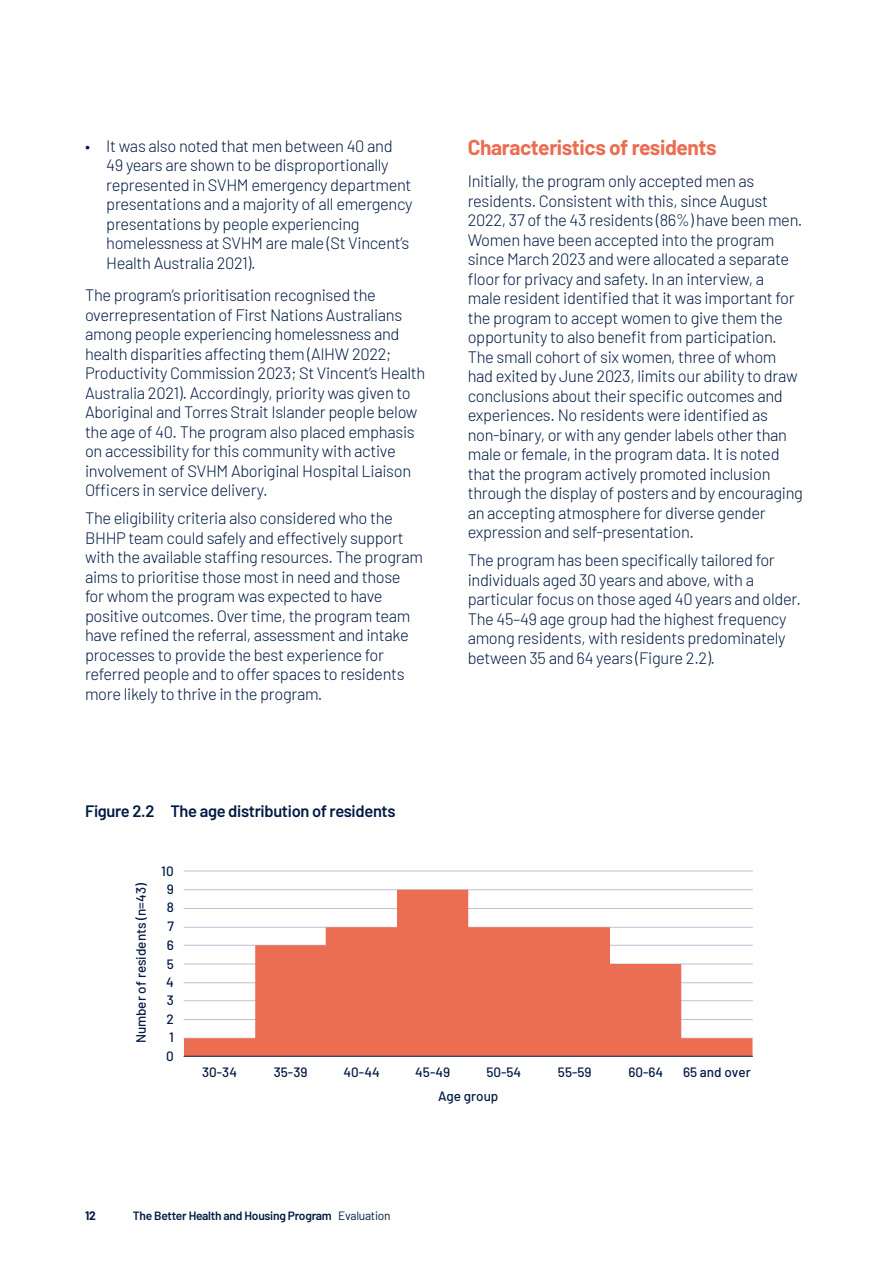
<style>
.page{position:relative;width:893px;height:1263px;background:#fff}
.page>*{position:absolute;margin:0;border:0;box-sizing:border-box;transform-origin:0 0}
.Heading_3{font:700 21px "Barlow";letter-spacing:-.02em;color:#eb6d52}
.Body_text_RPC{font:300 16.5px/19.5px "Barlow";letter-spacing:-.02em;color:#001a43}
.Figure_Head{font:600 16.5px "Barlow";letter-spacing:-.02em;color:#001a43}
.t1{font:500 13.5px "Barlow";color:#001a43}
.t2{font:600 12px "Barlow";letter-spacing:-.02em;color:#001a43}
.t3{font:700 12px "Barlow";color:#001a43}
.s1{font-weight:400}
</style>
<div class="page">
<hr style="left:184px;top:889px;width:568px;height:1px;background:#bcc1d3">
<hr style="left:184px;top:871px;width:568px;height:1px;background:#bcc1d3">
<svg style="left:184px;top:890px;width:568px;height:166px;fill:#eb6d52"></svg>
<hr style="left:184px;top:1056px;width:568px;height:1px;background:#001a43">
<p class="Body_text_RPC" style="left:106px;top:135px;width:308px;text-indent:-21px">• It was also noted that men between 40 and 49 years are shown to be disproportionally represented in SVHM emergency department presentations and a majority of all emergency presentations by people experiencing homelessness at SVHM are male (St Vincent’s Health Australia 2021).</p>
<p class="Body_text_RPC" style="left:85px;top:284px;width:342px">The program’s prioritisation recognised the overrepresentation of First Nations Australians among people experiencing homelessness and health disparities affecting them (AIHW 2022; Productivity Commission 2023; St Vincent’s Health Australia 2021). Accordingly, priority was given to Aboriginal and Torres Strait Islander people below the age of 40. The program also placed emphasis on accessibility for this community with active involvement of SVHM Aboriginal Hospital Liaison Officers in service delivery.</p>
<p class="Body_text_RPC" style="left:85px;top:507px;width:339px">The eligibility criteria also considered who the BHHP team could safely and effectively support with the available staffing resources. The program aims to prioritise those most in need and those for whom the program was expected to have positive outcomes. Over time, the program team have refined the referral, assessment and intake processes to provide the best experience for referred people and to offer spaces to residents more likely to thrive in the program.</p>
<p class="Figure_Head" style="left:85px;top:799px;width:312px">Figure 2.2 The age distribution of residents</p>
<p class="t1" style="left:131px;top:1043px;width:162px;rotate:-90deg">Number of residents (n=43)</p>
<p class="t1" style="left:161px;top:861px;width:14px">10</p>
<p class="t1" style="left:167px;top:879px;width:9px">9</p>
<p class="t1" style="left:167px;top:897px;width:9px">8</p>
<p class="t1" style="left:167px;top:916px;width:8px">7</p>
<p class="t1" style="left:167px;top:935px;width:9px">6</p>
<p class="t1" style="left:167px;top:954px;width:9px">5</p>
<p class="t1" style="left:166px;top:972px;width:9px">4</p>
<p class="t1" style="left:167px;top:990px;width:9px">3</p>
<p class="t1" style="left:167px;top:1009px;width:9px">2</p>
<p class="t1" style="left:169px;top:1027px;width:6px">1</p>
<p class="t1" style="left:166px;top:1046px;width:9px">0</p>
<h3 class="Heading_3" style="left:468px;top:132px;width:250px">Characteristics of residents</h3>
<p class="Body_text_RPC" style="left:468px;top:170px;width:337px">Initially, the program only accepted men as residents. Consistent with this, since August 2022, 37 of the 43 residents (86%) have been men.<br>Women have been accepted into the program since March 2023 and were allocated a separate floor for privacy and safety. In an interview, a<br>male resident identified that it was important for the program to accept women to give them the opportunity to also benefit from participation.<br>The small cohort of six women, three of whom had exited by June 2023, limits our ability to draw conclusions about their specific outcomes and experiences. No residents were identified as non-binary, or with any gender labels other than male or female, in the program data. It is noted that the program actively promoted inclusion through the display of posters and by encouraging an accepting atmosphere for diverse gender expression and self‑presentation.</p>
<p class="Body_text_RPC" style="left:468px;top:549px;width:335px">The program has been specifically tailored for individuals aged 30 years and above, with a particular focus on those aged 40 years and older.<br>The 45–49 age group had the highest frequency among residents, with residents predominately between 35 and 64 years (Figure 2.2).</p>
<p class="t1" style="left:202px;top:1062px;width:36px">30-34</p>
<p class="t1" style="left:274px;top:1062px;width:35px">35-39</p>
<p class="t1" style="left:344px;top:1062px;width:38px">40-44</p>
<p class="t1" style="left:415px;top:1062px;width:36px">45-49</p>
<p class="t1" style="left:486px;top:1062px;width:36px">50-54</p>
<p class="t1" style="left:558px;top:1062px;width:35px">55-59</p>
<p class="t1" style="left:628px;top:1062px;width:36px">60-64</p>
<p class="t1" style="left:683px;top:1062px;width:69px">65 and over</p>
<p class="t3" style="left:85px;top:1206px;width:12px">12</p>
<p class="t2" style="left:133px;top:1206px;width:259px">The Better Health and Housing Program <span class="s1">Evaluation</span></p>
<p class="t1" style="left:438px;top:1086px;width:62px">Age group</p>
</div>
